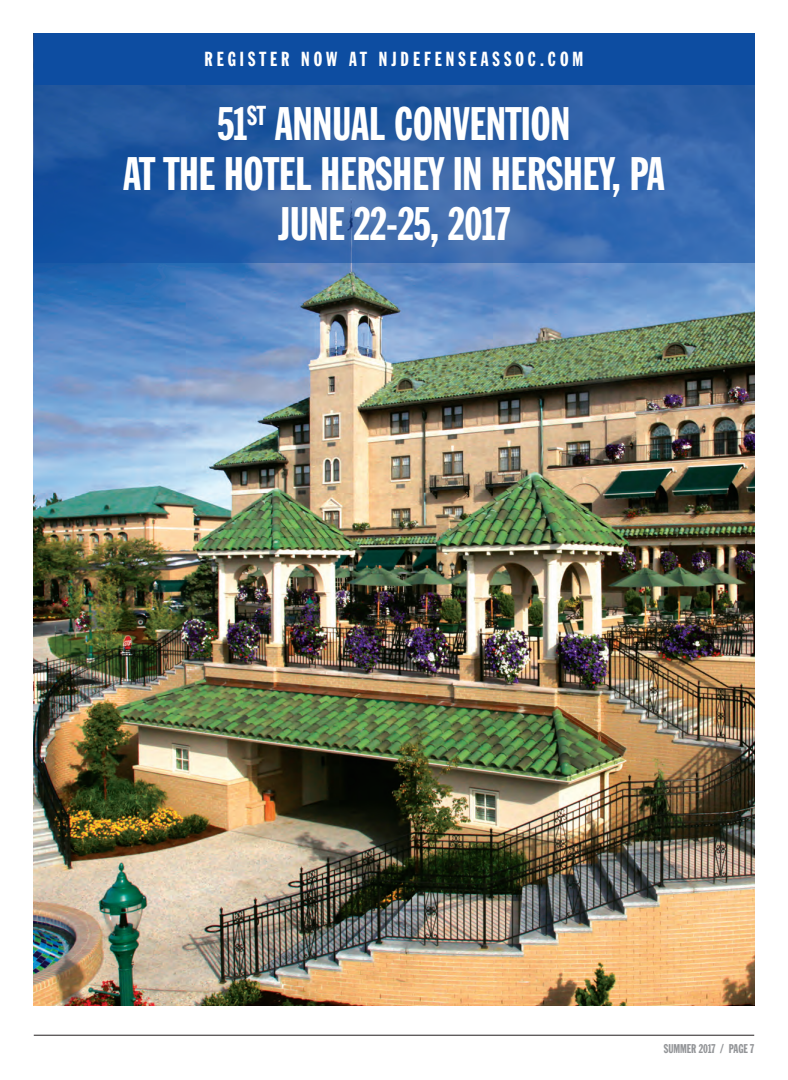
<style>
.page{position:relative;width:788px;height:1080px;background:#fff}
.page>*{position:absolute;margin:0;border:0;box-sizing:border-box;transform-origin:0 0}
.t1{font:46.25px "Franklin Gothic Extra Cond";color:#fff}
.t2{font:20px "Franklin Gothic Extra Cond";letter-spacing:.2em;color:#fff}
.t3{font:12.5px "Franklin Gothic Extra Cond";color:#939598}
</style>
<div class="page">
<hr style="left:34px;top:1035px;width:720px;height:1px;background:#231f20">
<img style="left:34px;top:263px;width:720px;height:743px">
<div style="left:34px;top:34px;width:720px;height:51px;background:#0d4da1"></div>
<svg style="left:34px;top:85px;width:720px;height:178px;background:#2c60a6"></svg>
<p class="t2" style="left:204px;top:48px;width:380px">REGISTER NOW AT NJDEFENSEASSOC.COM</p>
<p class="t1" style="left:218px;top:99px;width:354px">51<sup>ST</sup> ANNUAL CONVENTION</p>
<p class="t1" style="left:123px;top:149px;width:543px">AT THE HOTEL HERSHEY IN HERSHEY, PA</p>
<p class="t1" style="left:278px;top:199px;width:233px">JUNE 22-25, 2017</p>
<p class="t3" style="left:663px;top:1042px;width:92px">SUMMER 2017 / PAGE 7</p>
</div>
